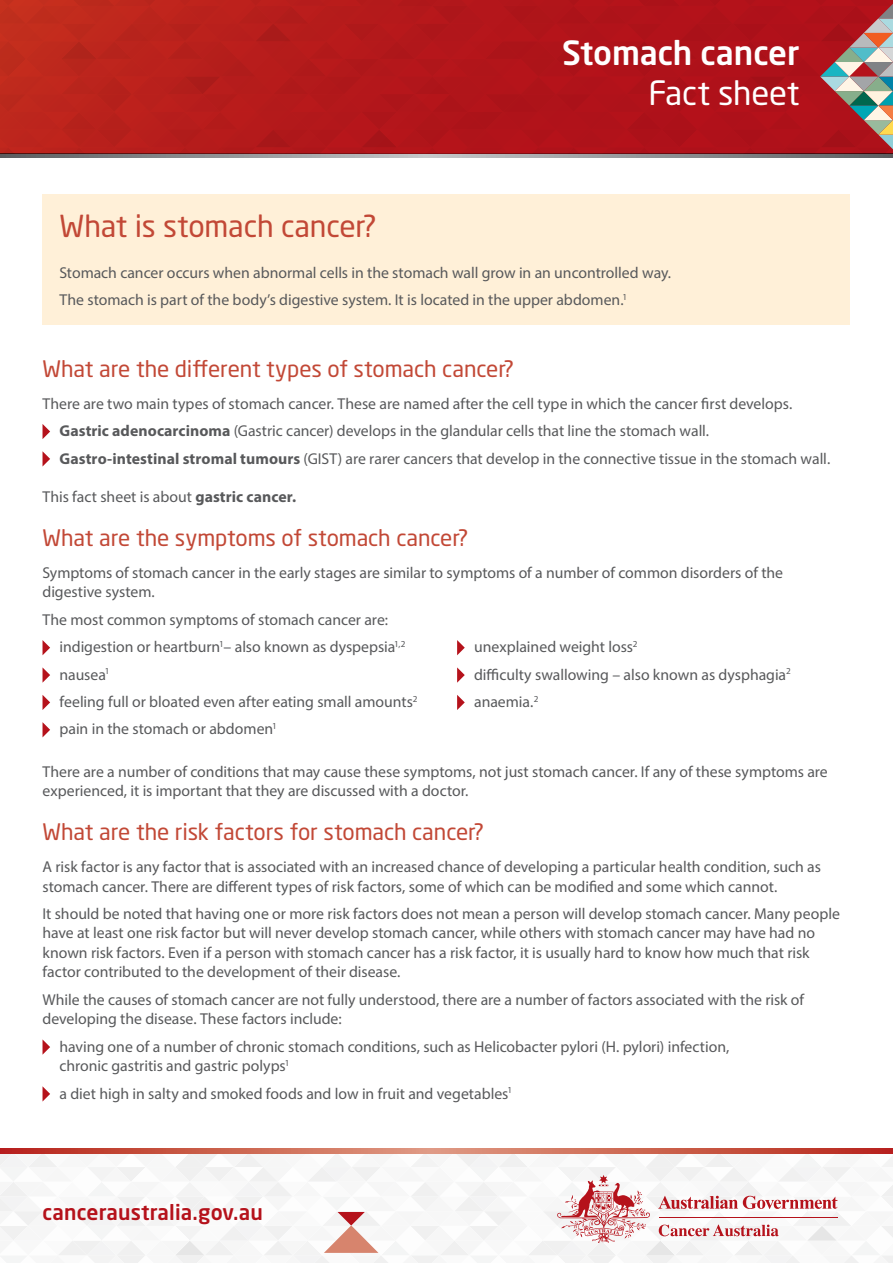
<style>
.page{position:relative;width:893px;height:1263px;background:#fff}
.page>*{position:absolute;margin:0;border:0;box-sizing:border-box;transform-origin:0 0}
.t1{font:500 33px "Neo Sans Std";letter-spacing:-.005em;color:#fff}
.t2{font:33px "Neo Sans Std";letter-spacing:-.005em;color:#fff}
.t3{font:30px "Neo Sans Std";letter-spacing:-.01em;color:#c24836}
.t4{font:22.5px "Neo Sans Std";letter-spacing:-.005em;color:#c24836}
.t5{font:500 21px "Neo Sans Std";letter-spacing:.01em;color:#b5121b}
.t6{font:15.75px/19.5px "Myriad Pro";letter-spacing:-.005em;color:#58595b}
.s1{font-weight:700}
</style>
<div class="page">
<svg style="left:0;top:1148px;width:893px;height:5px;background:#ca5f4d"></svg>
<svg style="left:0;top:1153px;width:893px;height:110px"></svg>
<svg style="left:0;top:0;width:893px;height:157px;background:#b12022"></svg>
<div style="left:43px;top:195px;width:807px;height:130px;background:#fff0d8"></div>
<svg style="left:43px;top:424px;width:7px;height:15px"></svg>
<svg style="left:43px;top:452px;width:7px;height:14px"></svg>
<svg style="left:43px;top:640px;width:7px;height:15px"></svg>
<svg style="left:43px;top:668px;width:7px;height:14px"></svg>
<svg style="left:43px;top:695px;width:7px;height:15px"></svg>
<svg style="left:43px;top:722px;width:7px;height:15px"></svg>
<svg style="left:457px;top:640px;width:8px;height:15px"></svg>
<svg style="left:457px;top:667px;width:8px;height:16px"></svg>
<svg style="left:457px;top:695px;width:8px;height:15px"></svg>
<svg style="left:43px;top:1040px;width:7px;height:14px"></svg>
<svg style="left:43px;top:1087px;width:7px;height:14px"></svg>
<h1 class="t1" style="left:562px;top:32px;width:239px">Stomach cancer</h1>
<h1 class="t2" style="left:648px;top:73px;width:153px">Fact sheet</h1>
<h2 class="t3" style="left:60px;top:208px;width:319px">What is stomach cancer?</h2>
<p class="t6" style="left:60px;top:259px;width:613px;line-height:27.3px">Stomach cancer occurs when abnormal cells in the stomach wall grow in an uncontrolled way.<br>The stomach is part of the body’s digestive system. It is located in the upper abdomen.<sup>1</sup></p>
<h3 class="t4" style="left:43px;top:354px;width:473px">What are the different types of stomach cancer?</h3>
<p class="t6" style="left:60px;top:390px;width:772px;line-height:27.3px;text-indent:-17px">There are two main types of stomach cancer. These are named after the cell type in which the cancer first develops.<br><span class="s1">Gastric adenocarcinoma</span> (Gastric cancer) develops in the glandular cells that line the stomach wall.<br><span class="s1">Gastro-intestinal stromal tumours</span> (GIST) are rarer cancers that develop in the connective tissue in the stomach wall.</p>
<p class="t6" style="left:43px;top:487px;width:255px">This fact sheet is about <span class="s1">gastric cancer.</span></p>
<h3 class="t4" style="left:43px;top:523px;width:427px">What are the symptoms of stomach cancer?</h3>
<p class="t6" style="left:43px;top:562px;width:742px">Symptoms of stomach cancer in the early stages are similar to symptoms of a number of common disorders of the digestive system.</p>
<p class="t6" style="left:60px;top:605px;width:359px;line-height:27.5px;text-indent:-17px">The most common symptoms of stomach cancer are: indigestion or heartburn<sup>1</sup>– also known as dyspepsia<sup>1,2 </sup>nausea<sup>1<br></sup>feeling full or bloated even after eating small amounts<sup>2 </sup>pain in the stomach or abdomen<sup>1</sup></p>
<p class="t6" style="left:474px;top:633px;width:318px;line-height:27.3px">unexplained weight loss<sup>2<br></sup>difficulty swallowing – also known as dysphagia<sup>2 </sup>anaemia.<sup>2</sup></p>
<p class="t6" style="left:43px;top:762px;width:787px">There are a number of conditions that may cause these symptoms, not just stomach cancer. If any of these symptoms are experienced, it is important that they are discussed with a doctor.</p>
<h3 class="t4" style="left:43px;top:818px;width:443px">What are the risk factors for stomach cancer?</h3>
<p class="t6" style="left:43px;top:857px;width:780px">A risk factor is any factor that is associated with an increased chance of developing a particular health condition, such as stomach cancer. There are different types of risk factors, some of which can be modified and some which cannot.</p>
<p class="t6" style="left:43px;top:904px;width:799px">It should be noted that having one or more risk factors does not mean a person will develop stomach cancer. Many people have at least one risk factor but will never develop stomach cancer, while others with stomach cancer may have had no known risk factors. Even if a person with stomach cancer has a risk factor, it is usually hard to know how much that risk factor contributed to the development of their disease.</p>
<p class="t6" style="left:43px;top:989px;width:763px">While the causes of stomach cancer are not fully understood, there are a number of factors associated with the risk of developing the disease. These factors include:</p>
<p class="t6" style="left:60px;top:1036px;width:671px">having one of a number of chronic stomach conditions, such as Helicobacter pylori (H. pylori) infection, chronic gastritis and gastric polyps<sup>1</sup></p>
<p class="t6" style="left:60px;top:1083px;width:454px">a diet high in salty and smoked foods and low in fruit and vegetables<sup>1</sup></p>
<h3 class="t5" style="left:43px;top:1199px;width:222px">canceraustralia.gov.au</h3>
</div>
